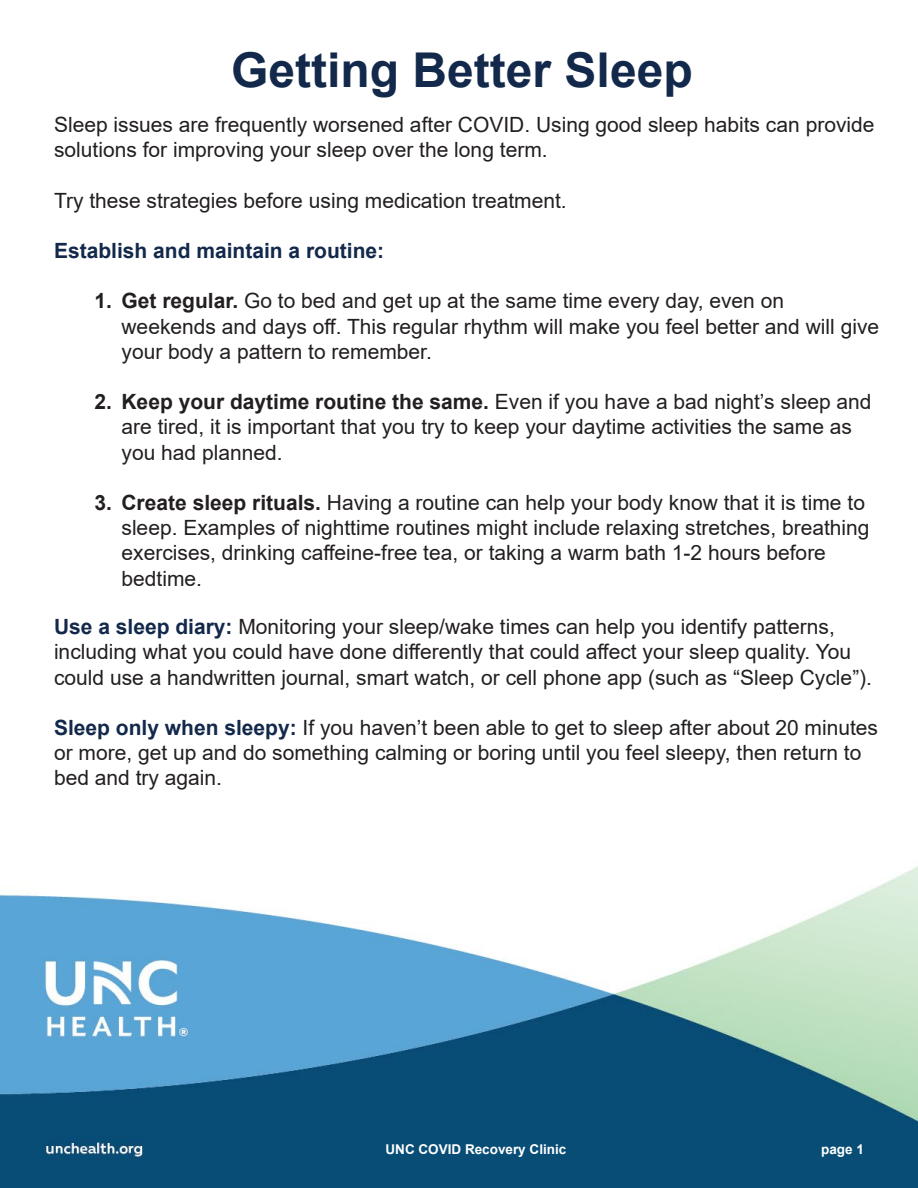
<style>
.page{position:relative;width:918px;height:1188px;background:#fff}
.page>*{position:absolute;margin:0;border:0;box-sizing:border-box;transform-origin:0 0}
.t1{font:700 48px "Arial";color:#13294b}
.t2{font:21px/25.2px "Arial";color:#231f20}
.t3{font:700 21px "Arial";color:#13294b}
.t4{font:700 13.5px "Arial";color:#fff}
.s1{font-weight:700}
.s2{font-weight:700;color:#13294b}
</style>
<div class="page">
<img style="left:0;top:866px;width:918px;height:322px">
<h1 class="t1" style="left:231px;top:37px;width:463px">Getting Better Sleep</h1>
<p class="t2" style="left:54px;top:112px;width:822px">Sleep issues are frequently worsened after COVID. Using good sleep habits can provide solutions for improving your sleep over the long term.</p>
<p class="t2" style="left:54px;top:187px;width:514px">Try these strategies before using medication treatment.</p>
<p class="t3" style="left:54px;top:236px;width:332px">Establish and maintain a routine:</p>
<p class="t2" style="left:122px;top:288px;width:759px;text-indent:-27px"><span class="s1">1. Get regular.</span> Go to bed and get up at the same time every day, even on weekends and days off. This regular rhythm will make you feel better and will give your body a pattern to remember.</p>
<p class="t2" style="left:122px;top:389px;width:752px;text-indent:-27px"><span class="s1">2. Keep your daytime routine the same.</span> Even if you have a bad night’s sleep and are tired, it is important that you try to keep your daytime activities the same as you had planned.</p>
<p class="t2" style="left:122px;top:490px;width:750px;text-indent:-27px"><span class="s1">3. Create sleep rituals.</span> Having a routine can help your body know that it is time to sleep. Examples of nighttime routines might include relaxing stretches, breathing exercises, drinking caffeine-free tea, or taking a warm bath 1-2 hours before bedtime.</p>
<p class="t2" style="left:54px;top:614px;width:820px"><span class="s2">Use a sleep diary:</span> Monitoring your sleep/wake times can help you identify patterns, including what you could have done differently that could affect your sleep quality. You could use a handwritten journal, smart watch, or cell phone app (such as “Sleep Cycle”).</p>
<p class="t2" style="left:54px;top:715px;width:826px"><span class="s2">Sleep only when sleepy:</span> If you haven’t been able to get to sleep after about 20 minutes or more, get up and do something calming or boring until you feel sleepy, then return to bed and try again.</p>
<h1 class="t4" style="left:386px;top:1140px;width:182px">UNC COVID Recovery Clinic</h1>
<h1 class="t4" style="left:821px;top:1140px;width:44px">page 1</h1>
</div>
